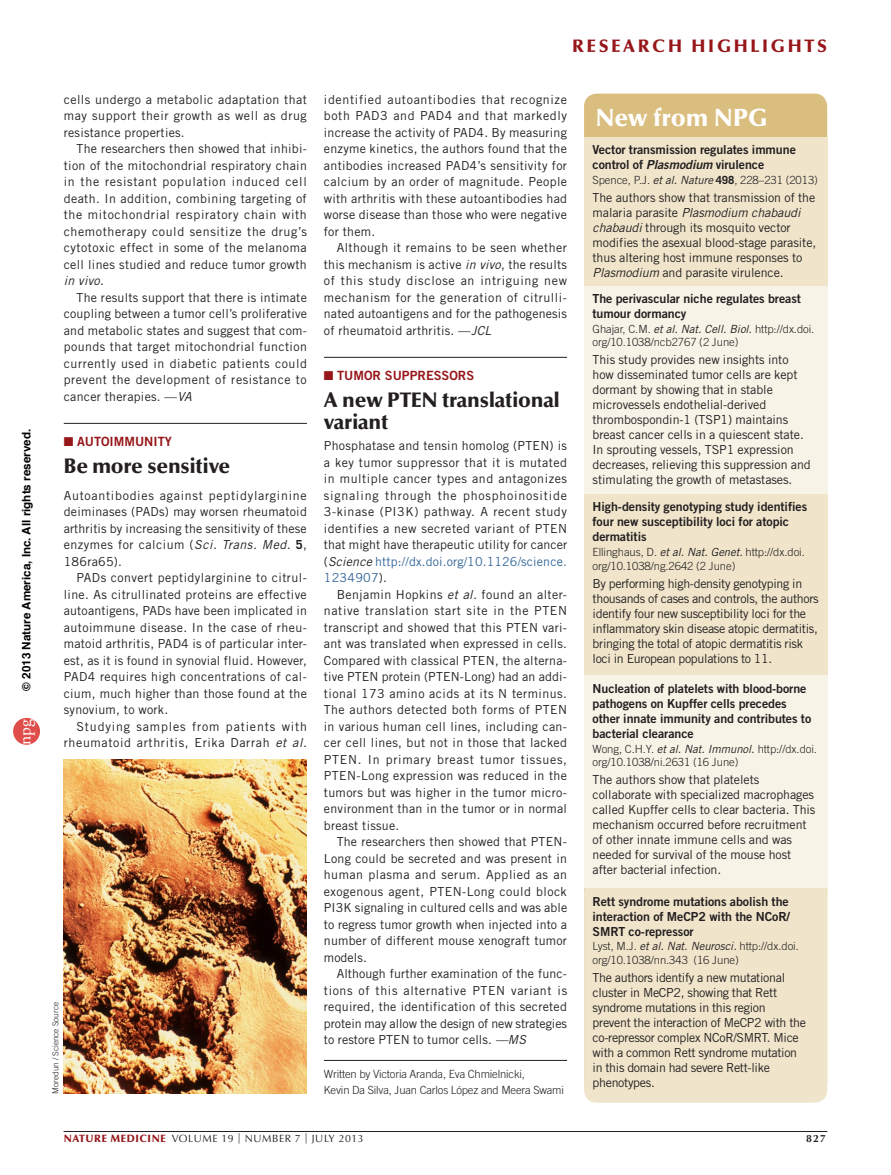
<style>
.page{position:relative;width:891px;height:1175px;background:#fff}
.page>*{position:absolute;margin:0;border:0;box-sizing:border-box;transform-origin:0 0}
.t1{font:900 24.75px "Optima LT Std";color:#fff}
.t2{font:900 21px/22.5px "Optima LT Std";letter-spacing:-.01em;color:#231f20}
.t3{font:900 18px "Optima LT Std";letter-spacing:.15em;color:#961619}
.t4{font:17.4px "Adobe Garamond Pro";color:#fff}
.t5{font:12.75px "Trade Gothic LT Std Bd 2";color:#961619}
.t6{font:12.45px/16.5px "Trade Gothic LT Std";letter-spacing:-.005em;color:#231f20;text-align:justify}
.t7{font:12.45px/15px "Trade Gothic LT Std";letter-spacing:-.025em;color:#231f20}
.t8{font:12.45px/15px "Trade Gothic LT Std Bd 2";letter-spacing:-.005em;color:#231f20}
.t9{font:12.45px/16.5px "Trade Gothic LT Std";letter-spacing:.06em;color:#231f20;text-align:right}
.t10{font:700 11.7px "Helvetica";color:#000}
.t11{font:300 11.25px/13.5px "Trade Gothic LT Std";letter-spacing:-.005em;color:#231f20}
.t12{font:10.5px "Optima LT Std";letter-spacing:.05em;color:#231f20}
.t13{font:700 10.5px "Optima LT Std";color:#231f20}
.t14{font:300 8.25px "Trade Gothic LT Std";letter-spacing:-.005em;color:#231f20}
.s1{font-style:italic}
.s2{font-weight:700}
.s3{color:#369}
.s4{font-weight:900;color:#961619}
.s5{font-family:"Trade Gothic LT Std Bd 2 Obl"}
.s6{font-weight:400;font-style:italic}
</style>
<div class="page">
<hr style="left:64px;top:423px;width:243px;height:1px;background:#231f20">
<hr style="left:324px;top:357px;width:243px;height:1px;background:#231f20">
<hr style="left:324px;top:1060px;width:243px;height:1px;background:#231f20">
<hr style="left:64px;top:1131px;width:763px;height:1px;background:#231f20">
<div style="left:584px;top:94px;width:243px;height:1000px;background:#dabe7f;border-radius:13px"></div>
<div style="left:584px;top:285px;width:243px;height:209px;background:#f8f3e7"></div>
<div style="left:584px;top:879px;width:243px;height:223px;background:#f0e5cb;border-radius:13px"></div>
<div style="left:584px;top:137px;width:243px;height:148px;background:#f0e5cb"></div>
<div style="left:584px;top:494px;width:243px;height:182px;background:#f0e5cb"></div>
<div style="left:584px;top:675px;width:243px;height:213px;background:#f8f3e7"></div>
<img style="left:64px;top:759px;width:243px;height:334px">
<div style="left:13px;top:718px;width:27px;height:26px;background:#df4e4a;border-radius:50%"></div>
<p class="t10" style="left:17px;top:690px;width:263px;rotate:-90deg">© 2013 Nature America, Inc. All rights reserved.</p>
<h3 class="t4" style="left:14px;top:744px;width:28px;rotate:-90deg">npg</h3>
<h3 class="t3" style="left:572px;top:36px;width:257px">RESEARCH HIGHLIGHTS</h3>
<p class="t6" style="left:64px;top:91px;width:245px">cells undergo a metabolic adaptation that may support their growth as well as drug resistance properties.</p>
<p class="t6" style="left:64px;top:140px;width:245px;text-indent:13px">The researchers then showed that inhibi&shy;tion of the mitochondrial respiratory chain in the resistant population induced cell death. In addition, combining targeting of the mitochondrial respiratory chain with chemotherapy could sensitize the drug’s cytotoxic effect in some of the melanoma cell lines studied and reduce tumor growth <span class="s1">in vivo</span>.</p>
<p class="t6" style="left:64px;top:289px;width:245px;text-indent:13px">The results support that there is intimate coupling between a tumor cell’s proliferative and metabolic states and suggest that com&shy;pounds that target mitochondrial function currently used in diabetic patients could prevent the development of resistance to cancer therapies. —<span class="s1">VA</span></p>
<p class="t5" style="left:64px;top:433px;width:110px">■ AUTOIMMUNITY</p>
<h2 class="t2" style="left:64px;top:455px;width:168px">Be more sensitive</h2>
<p class="t6" style="left:64px;top:487px;width:245px">Autoantibodies against peptidylarginine deiminases (PADs) may worsen rheumatoid arthritis by increasing the sensitivity of these enzymes for calcium (<span class="s1">Sci. Trans. Med.</span> <span class="s2">5</span>, 186ra65).</p>
<p class="t6" style="left:64px;top:569px;width:245px;text-indent:13px">PADs convert peptidylarginine to citrul&shy;line. As citrullinated proteins are effective autoantigens, PADs have been implicated in autoimmune disease. In the case of rheu&shy;matoid arthritis, PAD4 is of particular inter&shy;est, as it is found in synovial fluid. However, PAD4 requires high concentrations of cal&shy;cium, much higher than those found at the synovium, to work.</p>
<p class="t9" style="left:64px;top:718px;width:245px">Studying samples from patients with rheumatoid arthritis, Erika Darrah <span class="s1">et al.</span></p>
<p class="t6" style="left:324px;top:91px;width:245px">identified autoantibodies that recognize both PAD3 and PAD4 and that markedly increase the activity of PAD4. By measuring enzyme kinetics, the authors found that the antibodies increased PAD4’s sensitivity for calcium by an order of magnitude. People with arthritis with these autoantibodies had worse disease than those who were negative for them.</p>
<p class="t6" style="left:324px;top:239px;width:245px;text-indent:13px">Although it remains to be seen whether this mechanism is active <span class="s1">in vivo</span>, the results of this study disclose an intriguing new mechanism for the generation of citrulli&shy;nated autoantigens and for the pathogenesis of rheumatoid arthritis. —<span class="s1">JCL</span></p>
<p class="t5" style="left:324px;top:367px;width:152px">■ TUMOR SUPPRESSORS</p>
<h2 class="t2" style="left:324px;top:389px;width:237px">A new PTEN translational variant</h2>
<p class="t6" style="left:324px;top:437px;width:245px">Phosphatase and tensin homolog (PTEN) is a key tumor suppressor that it is mutated in multiple cancer types and antagonizes signaling through the phosphoinositide 3-kinase (PI3K) pathway. A recent study identifies a new secreted variant of PTEN that might have therapeutic utility for cancer (<span class="s1">Science</span> <span class="s3">http://dx.doi.org/10.1126/science.<br>1234907</span>).</p>
<p class="t6" style="left:324px;top:586px;width:245px;text-indent:13px">Benjamin Hopkins <span class="s1">et al.</span> found an alter&shy;native translation start site in the PTEN transcript and showed that this PTEN vari&shy;ant was translated when expressed in cells.<br>Compared with classical PTEN, the alterna&shy;tive PTEN protein (PTEN-Long) had an addi&shy;tional 173 amino acids at its N terminus.<br>The authors detected both forms of PTEN in various human cell lines, including can&shy;cer cell lines, but not in those that lacked PTEN. In primary breast tumor tissues, PTEN-Long expression was reduced in the tumors but was higher in the tumor micro&shy;environment than in the tumor or in normal breast tissue.</p>
<p class="t6" style="left:324px;top:833px;width:245px;text-indent:13px">The researchers then showed that PTEN-Long could be secreted and was present in human plasma and serum. Applied as an exogenous agent, PTEN-Long could block PI3K signaling in cultured cells and was able to regress tumor growth when injected into a number of different mouse xenograft tumor models.</p>
<p class="t6" style="left:324px;top:965px;width:245px;text-indent:13px">Although further examination of the func&shy;tions of this alternative PTEN variant is required, the identification of this secreted protein may allow the design of new strategies to restore PTEN to tumor cells. <span class="s1">—MS</span></p>
<p class="t11" style="left:324px;top:1065px;width:242px;line-height:16.5px">Written by Victoria Aranda, Eva Chmielnicki,<br>Kevin Da Silva, Juan Carlos López and Meera Swami</p>
<p class="t12" style="left:64px;top:1132px;width:302px"><span class="s4">NATURE MEDICINE</span> VOLUME 19 | NUMBER 7 | JULY 2013</p>
<p class="t13" style="left:806px;top:1132px;width:21px">827</p>
<h1 class="t1" style="left:596px;top:103px;width:173px">New from NPG</h1>
<p class="t8" style="left:593px;top:142px;width:205px">Vector transmission regulates immune control of <span class="s5">Plasmodium</span> virulence</p>
<p class="t11" style="left:593px;top:173px;width:227px">Spence, P.J. <span class="s6">et al. Nature</span> <span class="s2">498</span>, 228–231 (2013)</p>
<p class="t6" style="left:593px;top:190px;width:225px;line-height:15px;text-align:left">The authors show that transmission of the malaria parasite <span class="s1">Plasmodium chabaudi chabaudi</span> through its mosquito vector modifies the asexual blood-stage parasite, thus altering host immune responses to <span class="s1">Plasmodium</span> and parasite virulence.</p>
<p class="t8" style="left:593px;top:291px;width:210px">The perivascular niche regulates breast tumour dormancy</p>
<p class="t11" style="left:593px;top:322px;width:223px">Ghajar, C.M. <span class="s6">et al. Nat. Cell. Biol.</span> http://dx.doi. org/10.1038/ncb2767 (2 June)</p>
<p class="t6" style="left:593px;top:352px;width:220px;line-height:15px;text-align:left">This study provides new insights into how disseminated tumor cells are kept dormant by showing that in stable microvessels endothelial-derived thrombospondin-1 (TSP1) maintains breast cancer cells in a quiescent state.<br>In sprouting vessels, TSP1 expression decreases, relieving this suppression and stimulating the growth of metastases.</p>
<p class="t8" style="left:593px;top:499px;width:216px">High-density genotyping study identifies four new susceptibility loci for atopic dermatitis</p>
<p class="t11" style="left:593px;top:545px;width:214px">Ellinghaus, D. <span class="s6">et al. Nat. Genet.</span> http://dx.doi. org/10.1038/ng.2642 (2 June)</p>
<p class="t7" style="left:593px;top:575px;width:228px">By performing high-density genotyping in thousands of cases and controls, the authors identify four new susceptibility loci for the inflammatory skin disease atopic dermatitis, bringing the total of atopic dermatitis risk loci in European populations to 11.</p>
<p class="t8" style="left:593px;top:681px;width:220px">Nucleation of platelets with blood-borne pathogens on Kupffer cells precedes other innate immunity and contributes to bacterial clearance</p>
<p class="t11" style="left:593px;top:742px;width:226px">Wong, C.H.Y. <span class="s6">et al. Nat. Immunol.</span> http://dx.doi. org/10.1038/ni.2631 (16 June)</p>
<p class="t6" style="left:593px;top:772px;width:224px;line-height:15px;text-align:left">The authors show that platelets collaborate with specialized macrophages called Kupffer cells to clear bacteria. This mechanism occurred before recruitment of other innate immune cells and was needed for survival of the mouse host after bacterial infection.</p>
<p class="t8" style="left:593px;top:893px;width:199px;text-align:justify">Rett syndrome mutations abolish the interaction of MeCP2 with the NCoR/ SMRT co-repressor</p>
<p class="t11" style="left:593px;top:939px;width:208px">Lyst, M.J. <span class="s6">et al. Nat. Neurosci.</span> http://dx.doi. org/10.1038/nn.343 (16 June)</p>
<p class="t7" style="left:593px;top:969px;width:215px">The authors identify a new mutational cluster in MeCP2, showing that Rett syndrome mutations in this region prevent the interaction of MeCP2 with the co-repressor complex NCoR/SMRT. Mice with a common Rett syndrome mutation in this domain had severe Rett-like phenotypes.</p>
<p class="t14" style="left:51px;top:1093px;width:93px;rotate:-90deg">Moredun / Science Source</p>
</div>
